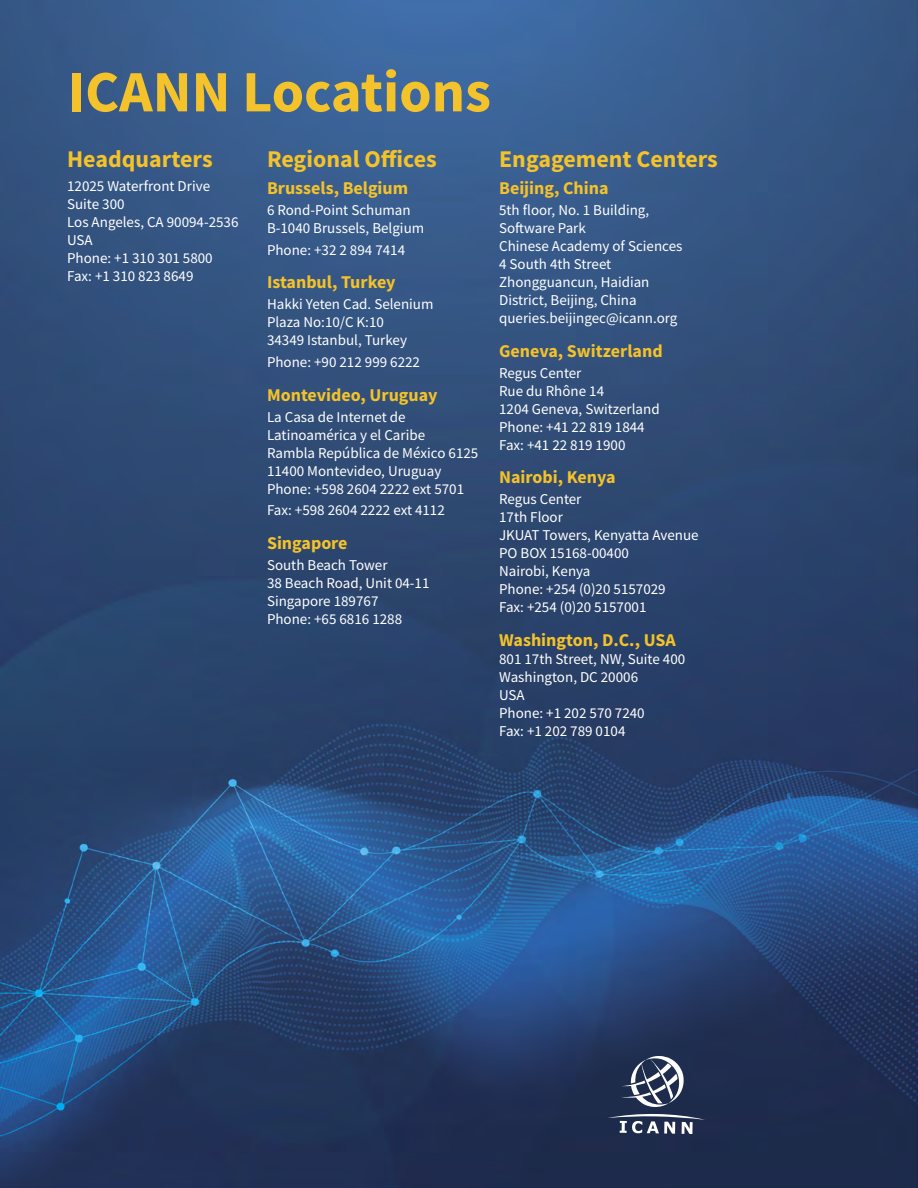
<style>
.page{position:relative;width:918px;height:1188px;background:#fff}
.page>*{position:absolute;margin:0;border:0;box-sizing:border-box;transform-origin:0 0}
.t1{font:700 58.5px "Source Sans Pro";color:#f4c22a}
.t2{font:700 24px "Source Sans Pro";color:#f4c22a}
.t3{font:700 18px "Source Sans Pro";color:#f4c22a}
.t4{font:15px/18px "Source Sans Pro";color:#fff}
</style>
<div class="page">
<img style="left:0;top:0;width:918px;height:1188px">
<svg style="left:620px;top:1056px;width:65px;height:51px"></svg>
<svg style="left:608px;top:1114px;width:97px;height:20px"></svg>
<h1 class="t1" style="left:68px;top:52px;width:425px">ICANN Locations</h1>
<h2 class="t2" style="left:67px;top:142px;width:147px">Headquarters</h2>
<p class="t4" style="left:67px;top:176px;width:173px">12025 Waterfront Drive<br>Suite 300<br>Los Angeles, CA 90094-2536<br>USA<br>Phone: +1 310 301 5800<br>Fax: +1 310 823 8649</p>
<h2 class="t2" style="left:267px;top:142px;width:171px">Regional Offices</h2>
<p class="t3" style="left:267px;top:176px;width:143px">Brussels, Belgium</p>
<p class="t4" style="left:267px;top:201px;width:159px">6 Rond-Point Schuman<br>B-1040 Brussels, Belgium</p>
<p class="t4" style="left:267px;top:241px;width:140px">Phone: +32 2 894 7414</p>
<p class="t3" style="left:267px;top:270px;width:130px">Istanbul, Turkey</p>
<p class="t4" style="left:267px;top:295px;width:168px">Hakki Yeten Cad. Selenium<br>Plaza No:10/C K:10<br>34349 Istanbul, Turkey</p>
<p class="t4" style="left:267px;top:353px;width:155px">Phone: +90 212 999 6222</p>
<p class="t3" style="left:267px;top:382px;width:172px">Montevideo, Uruguay</p>
<p class="t4" style="left:267px;top:407px;width:213px">La Casa de Internet de<br>Latinoamérica y el Caribe<br>Rambla República de México 6125<br>11400 Montevideo, Uruguay<br>Phone: +598 2604 2222 ext 5701</p>
<p class="t4" style="left:267px;top:501px;width:179px">Fax: +598 2604 2222 ext 4112</p>
<p class="t3" style="left:267px;top:531px;width:82px">Singapore</p>
<p class="t4" style="left:267px;top:556px;width:164px">South Beach Tower<br>38 Beach Road, Unit 04-11<br>Singapore 189767<br>Phone: +65 6816 1288</p>
<h2 class="t2" style="left:499px;top:142px;width:220px">Engagement Centers</h2>
<p class="t3" style="left:499px;top:176px;width:111px">Beijing, China</p>
<p class="t4" style="left:499px;top:201px;width:185px">5th floor, No. 1 Building,<br>Software Park<br>Chinese Academy of Sciences<br>4 South 4th Street<br>Zhongguancun, Haidian<br>District, Beijing, China queries.beijingec@icann.org</p>
<p class="t3" style="left:499px;top:339px;width:165px">Geneva, Switzerland</p>
<p class="t4" style="left:499px;top:364px;width:162px">Regus Center<br>Rue du Rhône 14<br>1204 Geneva, Switzerland<br>Phone: +41 22 819 1844<br>Fax: +41 22 819 1900</p>
<p class="t3" style="left:499px;top:465px;width:118px">Nairobi, Kenya</p>
<p class="t4" style="left:499px;top:490px;width:201px">Regus Center<br>17th Floor<br>JKUAT Towers, Kenyatta Avenue<br>PO BOX 15168-00400<br>Nairobi, Kenya<br>Phone: +254 (0)20 5157029<br>Fax: +254 (0)20 5157001</p>
<p class="t3" style="left:499px;top:628px;width:178px">Washington, D.C., USA</p>
<p class="t4" style="left:499px;top:650px;width:188px">801 17th Street, NW, Suite 400<br>Washington, DC 20006<br>USA<br>Phone: +1 202 570 7240<br>Fax: +1 202 789 0104</p>
</div>
